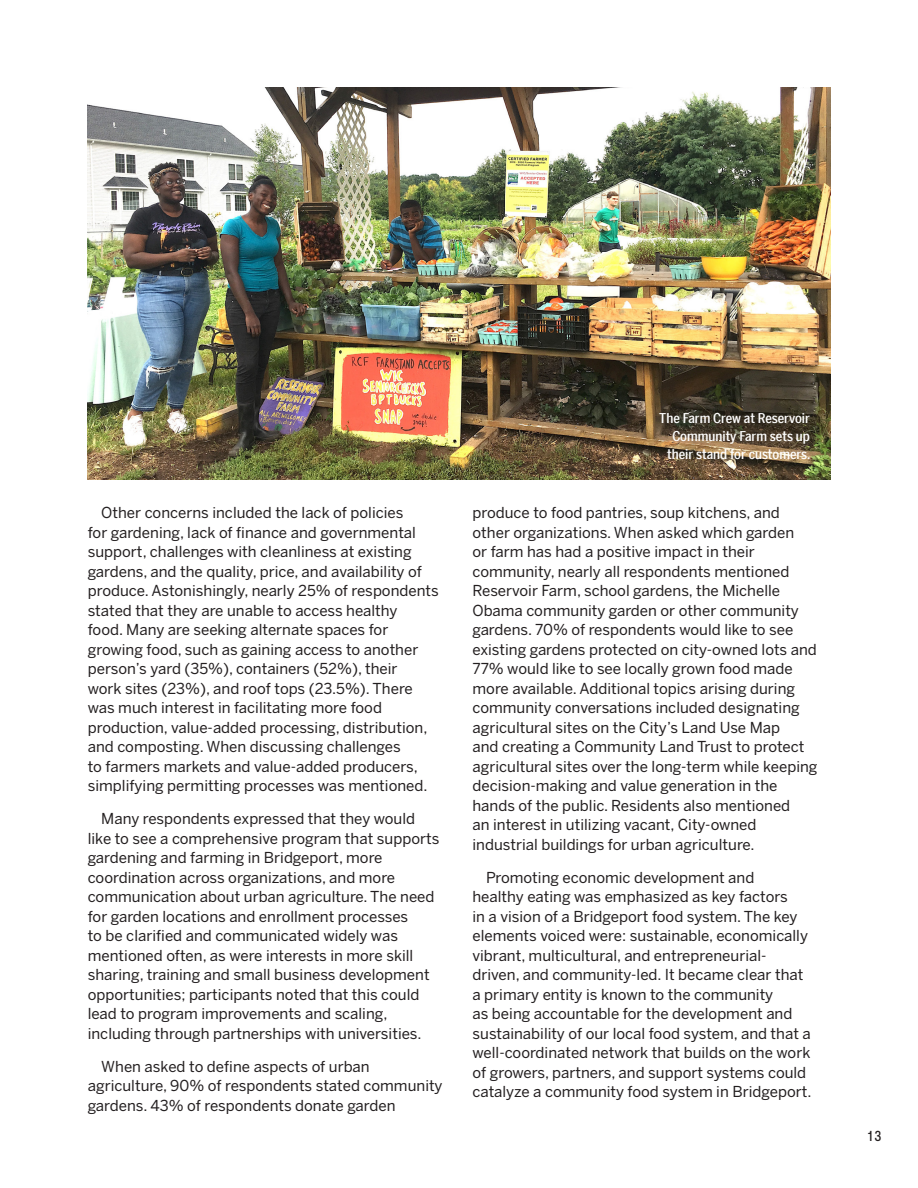
<style>
.page{position:relative;width:918px;height:1188px;background:#fff}
.page>*{position:absolute;margin:0;border:0;box-sizing:border-box;transform-origin:0 0}
.t1{font:15px/19.5px "Benton Sans";color:#231f20}
.t2{font:500 13.5px/18px "Benton Sans Condensed";color:#fff;text-align:right}
.t3{font:13.5px "Stratos";color:#231f20}
</style>
<div class="page">
<img style="left:88px;top:88px;width:742px;height:391px">
<p class="t1" style="left:88px;top:503px;width:353px;text-indent:14px">Other concerns included the lack of policies<br>for gardening, lack of finance and governmental support, challenges with cleanliness at existing gardens, and the quality, price, and availability of produce. Astonishingly, nearly 25% of respondents stated that they are unable to access healthy<br>food. Many are seeking alternate spaces for growing food, such as gaining access to another person’s yard (35%), containers (52%), their<br>work sites (23%), and roof tops (23.5%). There was much interest in facilitating more food production, value-added processing, distribution, and composting. When discussing challenges<br>to farmers markets and value-added producers, simplifying permitting processes was mentioned.</p>
<p class="t1" style="left:88px;top:809px;width:353px;text-indent:14px">Many respondents expressed that they would like to see a comprehensive program that supports gardening and farming in Bridgeport, more coordination across organizations, and more communication about urban agriculture. The need for garden locations and enrollment processes<br>to be clarified and communicated widely was mentioned often, as were interests in more skill sharing, training and small business development opportunities; participants noted that this could lead to program improvements and scaling, including through partnerships with universities.</p>
<p class="t1" style="left:88px;top:1056px;width:356px;text-indent:14px">When asked to define aspects of urban agriculture, 90% of respondents stated community gardens. 43% of respondents donate garden</p>
<p class="t2" style="left:659px;top:409px;width:153px">The Farm Crew at Reservoir<br>Community Farm sets up their stand for customers.</p>
<p class="t1" style="left:472px;top:503px;width:347px">produce to food pantries, soup kitchens, and other organizations. When asked which garden<br>or farm has had a positive impact in their community, nearly all respondents mentioned Reservoir Farm, school gardens, the Michelle Obama community garden or other community gardens. 70% of respondents would like to see existing gardens protected on city-owned lots and 77% would like to see locally grown food made more available. Additional topics arising during community conversations included designating agricultural sites on the City’s Land Use Map<br>and creating a Community Land Trust to protect agricultural sites over the long-term while keeping decision-making and value generation in the hands of the public. Residents also mentioned<br>an interest in utilizing vacant, City-owned industrial buildings for urban agriculture.</p>
<p class="t1" style="left:472px;top:867px;width:341px;text-indent:14px">Promoting economic development and<br>healthy eating was emphasized as key factors<br>in a vision of a Bridgeport food system. The key elements voiced were: sustainable, economically vibrant, multicultural, and entrepreneurial&shy;driven, and community-led. It became clear that a primary entity is known to the community<br>as being accountable for the development and sustainability of our local food system, and that a well-coordinated network that builds on the work of growers, partners, and support systems could catalyze a community food system in Bridgeport.</p>
<p class="t3" style="left:867px;top:1125px;width:16px">13</p>
</div>
